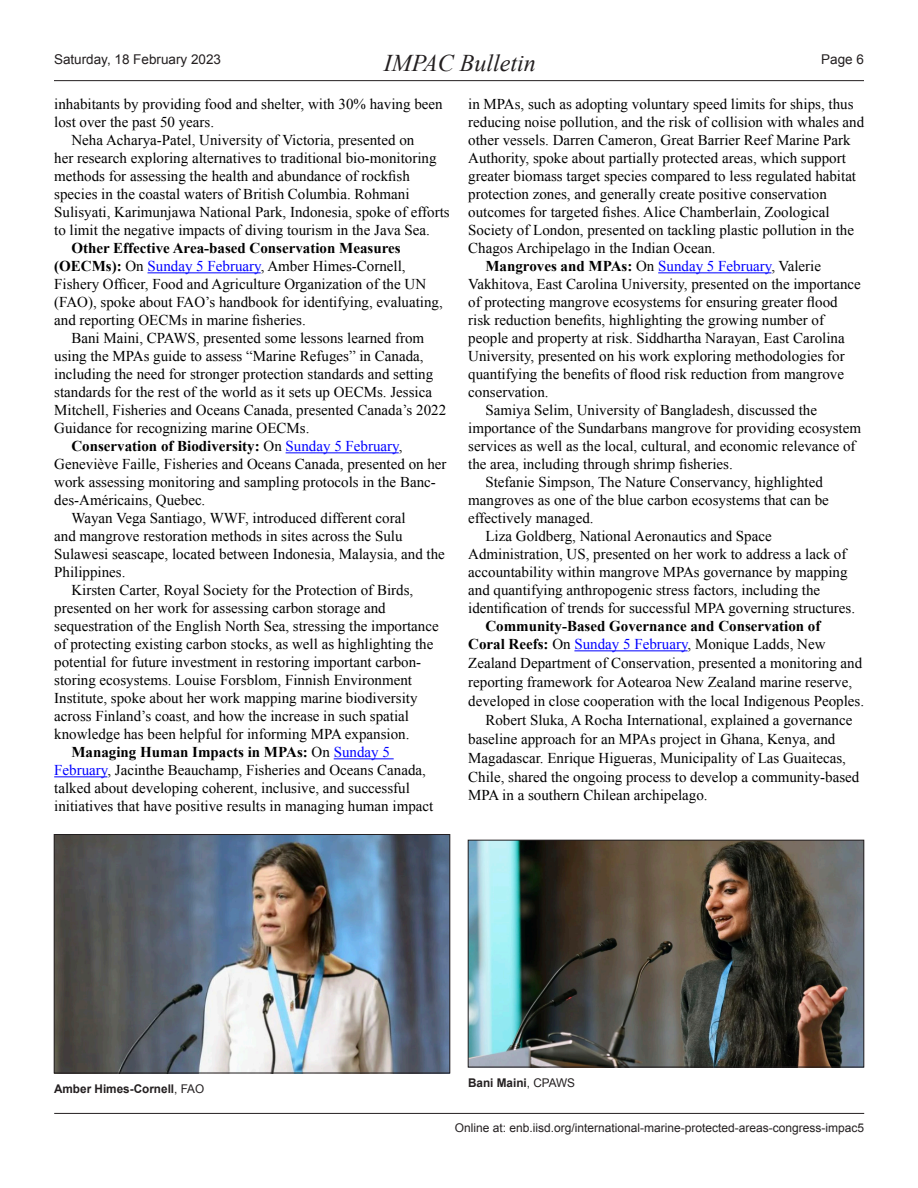
<style>
.page{position:relative;width:918px;height:1188px;background:#fff}
.page>*{position:absolute;margin:0;border:0;box-sizing:border-box;transform-origin:0 0}
.t1{font:italic 24px "Times New Roman";color:#231f20}
.ENB_-_Body{font:15px/18px "Times New Roman";color:#000}
.t2{font:13.5px "Arial";color:#231f20}
.t3{font:12px "Arial";color:#231f20}
.t4{font:700 12px "Arial";color:#231f20}
.s1{font-weight:700}
.s2{color:#00f}
.s3{font-weight:400}
</style>
<div class="page">
<hr style="left:54px;top:80px;width:810px;height:1px;background:#231f20">
<hr style="left:54px;top:1113px;width:810px;height:1px;background:#231f20">
<hr style="left:148px;top:272px;width:113px;height:1px;background:#00f">
<hr style="left:286px;top:452px;width:113px;height:1px;background:#00f">
<hr style="left:334px;top:758px;width:60px;height:1px;background:#00f">
<hr style="left:54px;top:776px;width:53px;height:1px;background:#00f">
<hr style="left:658px;top:272px;width:113px;height:1px;background:#00f">
<hr style="left:574px;top:650px;width:114px;height:1px;background:#00f">
<img style="left:470px;top:842px;width:392px;height:223px">
<div style="left:468px;top:840px;width:396px;height:227px;border:1px solid #231f20"></div>
<img style="left:56px;top:836px;width:392px;height:235px">
<div style="left:54px;top:834px;width:396px;height:239px;border:1px solid #231f20"></div>
<p class="t2" style="left:54px;top:50px;width:169px">Saturday, 18 February 2023</p>
<p class="t2" style="left:821px;top:50px;width:44px">Page 6</p>
<h1 class="t1" style="left:384px;top:46px;width:154px">IMPAC Bulletin</h1>
<p class="ENB_-_Body" style="left:54px;top:95px;width:390px">inhabitants by providing food and shelter, with 30% having been lost over the past 50 years.</p>
<p class="ENB_-_Body" style="left:54px;top:131px;width:397px;text-indent:17px">Neha Acharya-Patel, University of Victoria, presented on<br>her research exploring alternatives to traditional bio-monitoring methods for assessing the health and abundance of rockfish species in the coastal waters of British Columbia. Rohmani Sulisyati, Karimunjawa National Park, Indonesia, spoke of efforts to limit the negative impacts of diving tourism in the Java Sea.</p>
<p class="ENB_-_Body" style="left:54px;top:239px;width:390px;text-indent:17px"><span class="s1">Other Effective Area-based Conservation Measures (OECMs):</span> On <span class="s2">Sunday 5 February</span>, Amber Himes-Cornell, Fishery Officer, Food and Agriculture Organization of the UN (FAO), spoke about FAO’s handbook for identifying, evaluating, and reporting OECMs in marine fisheries.</p>
<p class="ENB_-_Body" style="left:54px;top:329px;width:393px;text-indent:17px">Bani Maini, CPAWS, presented some lessons learned from using the MPAs guide to assess “Marine Refuges” in Canada, including the need for stronger protection standards and setting standards for the rest of the world as it sets up OECMs. Jessica Mitchell, Fisheries and Oceans Canada, presented Canada’s 2022<br>Guidance for recognizing marine OECMs.</p>
<p class="ENB_-_Body" style="left:54px;top:437px;width:394px;text-indent:17px"><span class="s1">Conservation of Biodiversity:</span> On <span class="s2">Sunday 5 February</span>, Geneviève Faille, Fisheries and Oceans Canada, presented on her work assessing monitoring and sampling protocols in the Banc&shy;des-Américains, Quebec.</p>
<p class="ENB_-_Body" style="left:54px;top:509px;width:392px;text-indent:17px">Wayan Vega Santiago, WWF, introduced different coral<br>and mangrove restoration methods in sites across the Sulu Sulawesi seascape, located between Indonesia, Malaysia, and the Philippines.</p>
<p class="ENB_-_Body" style="left:54px;top:581px;width:386px;text-indent:17px">Kirsten Carter, Royal Society for the Protection of Birds, presented on her work for assessing carbon storage and sequestration of the English North Sea, stressing the importance of protecting existing carbon stocks, as well as highlighting the potential for future investment in restoring important carbon&shy;storing ecosystems. Louise Forsblom, Finnish Environment Institute, spoke about her work mapping marine biodiversity across Finland’s coast, and how the increase in such spatial knowledge has been helpful for informing MPA expansion.</p>
<p class="ENB_-_Body" style="left:54px;top:743px;width:381px;text-indent:17px"><span class="s1">Managing Human Impacts in MPAs:</span> On <span class="s2">Sunday 5<br>February</span>, Jacinthe Beauchamp, Fisheries and Oceans Canada, talked about developing coherent, inclusive, and successful initiatives that have positive results in managing human impact</p>
<p class="ENB_-_Body" style="left:468px;top:95px;width:398px">in MPAs, such as adopting voluntary speed limits for ships, thus reducing noise pollution, and the risk of collision with whales and other vessels. Darren Cameron, Great Barrier Reef Marine Park Authority, spoke about partially protected areas, which support greater biomass target species compared to less regulated habitat protection zones, and generally create positive conservation outcomes for targeted fishes. Alice Chamberlain, Zoological Society of London, presented on tackling plastic pollution in the Chagos Archipelago in the Indian Ocean.</p>
<p class="ENB_-_Body" style="left:468px;top:257px;width:394px;text-indent:17px"><span class="s1">Mangroves and MPAs:</span> On <span class="s2">Sunday 5 February</span>, Valerie Vakhitova, East Carolina University, presented on the importance of protecting mangrove ecosystems for ensuring greater flood risk reduction benefits, highlighting the growing number of people and property at risk. Siddhartha Narayan, East Carolina University, presented on his work exploring methodologies for quantifying the benefits of flood risk reduction from mangrove conservation.</p>
<p class="ENB_-_Body" style="left:468px;top:401px;width:394px;text-indent:17px">Samiya Selim, University of Bangladesh, discussed the importance of the Sundarbans mangrove for providing ecosystem services as well as the local, cultural, and economic relevance of the area, including through shrimp fisheries.</p>
<p class="ENB_-_Body" style="left:468px;top:473px;width:362px;text-indent:17px">Stefanie Simpson, The Nature Conservancy, highlighted mangroves as one of the blue carbon ecosystems that can be effectively managed.</p>
<p class="ENB_-_Body" style="left:468px;top:527px;width:388px;text-indent:17px">Liza Goldberg, National Aeronautics and Space Administration, US, presented on her work to address a lack of accountability within mangrove MPAs governance by mapping and quantifying anthropogenic stress factors, including the identification of trends for successful MPA governing structures.</p>
<p class="ENB_-_Body" style="left:468px;top:617px;width:398px;line-height:18.6px;text-indent:17px"><span class="s1">Community-Based Governance and Conservation of<br>Coral Reefs:</span> On <span class="s2">Sunday 5 February</span>, Monique Ladds, New Zealand Department of Conservation, presented a monitoring and reporting framework for Aotearoa New Zealand marine reserve, developed in close cooperation with the local Indigenous Peoples.</p>
<p class="ENB_-_Body" style="left:468px;top:710px;width:393px;line-height:18.9px;text-indent:17px">Robert Sluka, A Rocha International, explained a governance baseline approach for an MPAs project in Ghana, Kenya, and Magadascar. Enrique Higueras, Municipality of Las Guaitecas, Chile, shared the ongoing process to develop a community-based MPA in a southern Chilean archipelago.</p>
<p class="t4" style="left:54px;top:1081px;width:152px">Amber Himes-Cornell<span class="s3">, FAO</span></p>
<p class="t4" style="left:468px;top:1075px;width:109px">Bani Maini<span class="s3">, CPAWS</span></p>
<p class="t3" style="left:455px;top:1120px;width:411px">Online at: enb.iisd.org/international-marine-protected-areas-congress-impac5</p>
</div>
